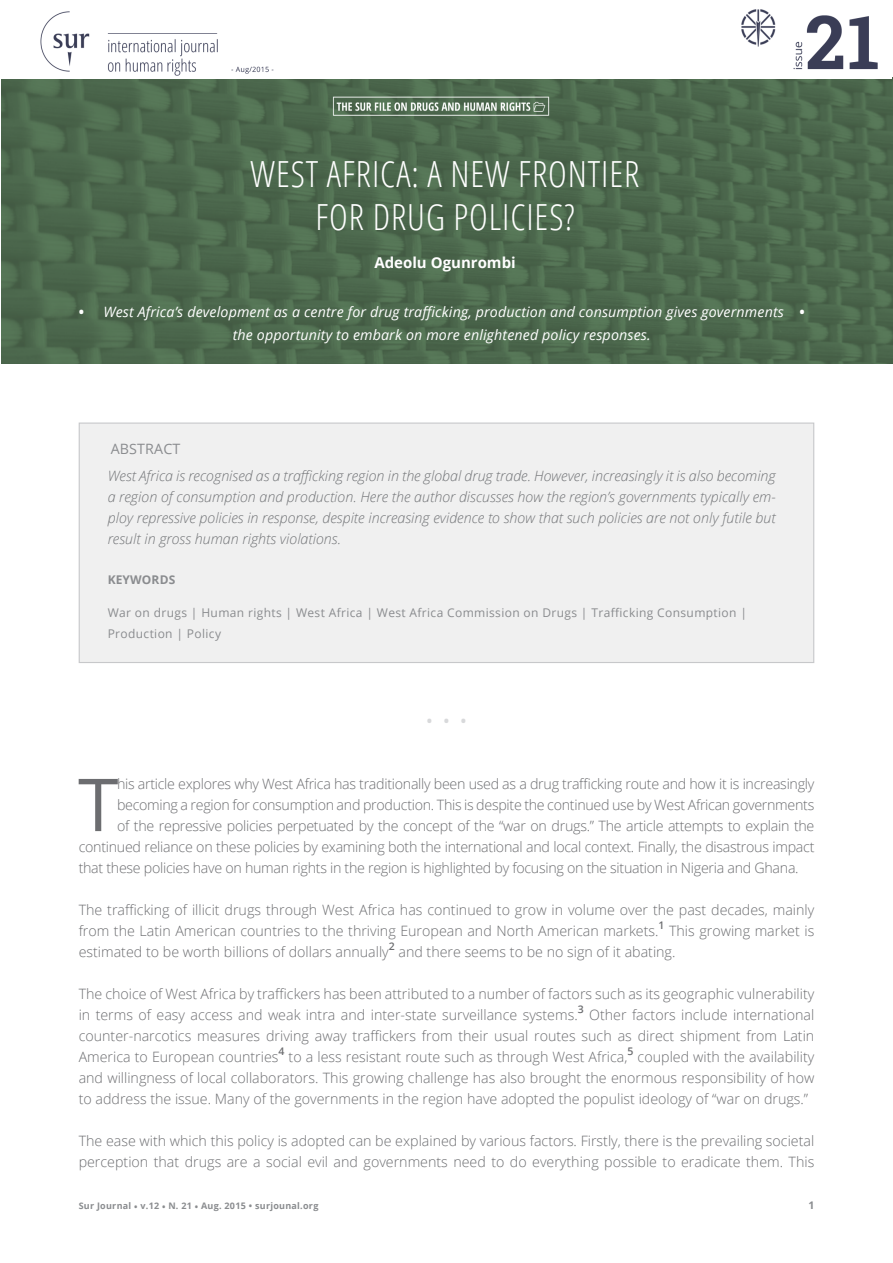
<style>
.page{position:relative;width:893px;height:1263px;background:#fff}
.page>*{position:absolute;margin:0;border:0;box-sizing:border-box;transform-origin:0 0}
.CAPITULAR{font:73.05px "Open Sans";color:#6c6d70}
.t1{font:300 condensed 36px "Open Sans";letter-spacing:.025em;color:#fff}
.t2{font:700 15px "Open Sans";color:#fff}
.CAPITULAR-2{font:300 14.25px/21px "Open Sans";color:#6c6d70}
.CAPITULAR-3{font:300 14.25px "Open Sans";letter-spacing:-.02em;color:#6c6d70}
.t3{font:italic 300 14.25px/21px "Open Sans";color:#727477;text-align:justify}
.t4{font:italic 14.25px "Open Sans";letter-spacing:.01em;color:#fff}
.t5{font:14.25px "Open Sans";letter-spacing:.01em;color:#8a8c8f}
.t6{font:700 14.25px "Open Sans";color:#d8d9db}
.t7{font:12px/21px "Open Sans";letter-spacing:.03em;color:#8a8c8f}
.t8{font:700 12px "Open Sans";letter-spacing:.01em;color:#8a8c8f}
.CAPITULAR-4{font:600 10.5px "Open Sans";color:#6c6d70}
.t9{font:700 10.5px "Open Sans";color:#8a8c8f}
.t10{font:700 9px "Open Sans";letter-spacing:.03em;color:#8a8c8f}
.s1{font-weight:700;font-style:normal}
</style>
<div class="page">
<img style="left:1px;top:77px;width:892px;height:287px">
<img style="left:1px;top:9px;width:890px;height:70px">
<img style="left:332px;top:93px;width:218px;height:29px">
<div style="left:79px;top:422px;width:735px;height:241px;background:#f0f0f0;border:1px solid #c7c8ca"></div>
<p class="t1" style="left:251px;top:149px;width:390px">WEST AFRICA: A NEW FRONTIER</p>
<p class="t1" style="left:315px;top:192px;width:261px">FOR DRUG POLICIES?</p>
<p class="t2" style="left:374px;top:252px;width:143px">Adeolu Ogunrombi</p>
<p class="t4" style="left:79px;top:302px;width:728px"><span class="s1">•</span> West Africa’s development as a centre for drug trafficking, production and consumption gives governments <span class="s1">•</span></p>
<p class="t4" style="left:233px;top:325px;width:419px">the opportunity to embark on more enlightened policy responses.</p>
<p class="t5" style="left:111px;top:439px;width:71px">ABSTRACT</p>
<p class="t3" style="left:108px;top:464px;width:670px">West Africa is recognised as a trafficking region in the global drug trade. However, increasingly it is also becoming a region of consumption and production. Here the author discusses how the region’s governments typically em&shy;ploy repressive policies in response, despite increasing evidence to show that such policies are not only futile but result in gross human rights violations.</p>
<p class="t8" style="left:108px;top:571px;width:69px">KEYWORDS</p>
<p class="t7" style="left:108px;top:601px;width:641px">War on drugs | Human rights | West Africa | West Africa Commission on Drugs | Trafficking Consumption |<br>Production | Policy</p>
<p class="t6" style="left:427px;top:710px;width:41px">• • •</p>
<p class="CAPITULAR" style="left:78px;top:754px;width:42px">T</p>
<p class="CAPITULAR-3" style="left:117px;top:774px;width:699px">his article explores why West Africa has traditionally been used as a drug trafficking route and how it is increasingly</p>
<p class="CAPITULAR-3" style="left:117px;top:795px;width:699px">becoming a region for consumption and production. This is despite the continued use by West African governments</p>
<p class="CAPITULAR-3" style="left:117px;top:816px;width:699px">of the repressive policies perpetuated by the concept of the “war on drugs.” The article attempts to explain the</p>
<p class="CAPITULAR-3" style="left:79px;top:837px;width:737px">continued reliance on these policies by examining both the international and local context. Finally, the disastrous impact</p>
<p class="CAPITULAR-3" style="left:79px;top:858px;width:721px">that these policies have on human rights in the region is highlighted by focusing on the situation in Nigeria and Ghana.</p>
<p class="CAPITULAR-2" style="left:79px;top:899px;width:737px">The trafficking of illicit drugs through West Africa has continued to grow in volume over the past decades, mainly from the Latin American countries to the thriving European and North American markets.</p>
<p class="CAPITULAR-4" style="left:658px;top:917px;width:7px">1</p>
<p class="CAPITULAR-2" style="left:669px;top:920px;width:147px">This growing market is</p>
<p class="CAPITULAR-4" style="left:389px;top:938px;width:7px">2</p>
<p class="CAPITULAR-2" style="left:398px;top:941px;width:279px">and there seems to be no sign of it abating.</p>
<p class="CAPITULAR-2" style="left:79px;top:983px;width:737px">The choice of West Africa by traffickers has been attributed to a number of factors such as its geographic vulnerability in terms of easy access and weak intra and inter-state surveillance systems.</p>
<p class="CAPITULAR-2" style="left:79px;top:941px;width:312px">estimated to be worth billions of dollars annually</p>
<p class="CAPITULAR-4" style="left:578px;top:1001px;width:7px">3</p>
<p class="CAPITULAR-2" style="left:79px;top:1004px;width:737px;text-align:justify;text-indent:510px">Other factors include international counter-narcotics measures driving away traffickers from their usual routes such as direct shipment from Latin America to European countries</p>
<p class="CAPITULAR-4" style="left:279px;top:1043px;width:7px">4</p>
<p class="CAPITULAR-4" style="left:627px;top:1043px;width:7px">5</p>
<p class="CAPITULAR-2" style="left:79px;top:1046px;width:737px;text-align:justify;text-indent:559px">coupled with the availability and willingness of local collaborators. This growing challenge has also brought the enormous responsibility of how to address the issue. Many of the governments in the region have adopted the populist ideology of “war on drugs.”</p>
<p class="CAPITULAR-2" style="left:79px;top:1130px;width:737px">The ease with which this policy is adopted can be explained by various factors. Firstly, there is the prevailing societal perception that drugs are a social evil and governments need to do everything possible to eradicate them. This</p>
<p class="CAPITULAR-2" style="left:289px;top:1046px;width:340px">to a less resistant route such as through West Africa,</p>
<p class="t10" style="left:79px;top:1200px;width:241px">Sur Journal • v.12 • N. 21 • Aug. 2015 • surjounal.org</p>
<p class="t9" style="left:808px;top:1197px;width:7px">1</p>
</div>
